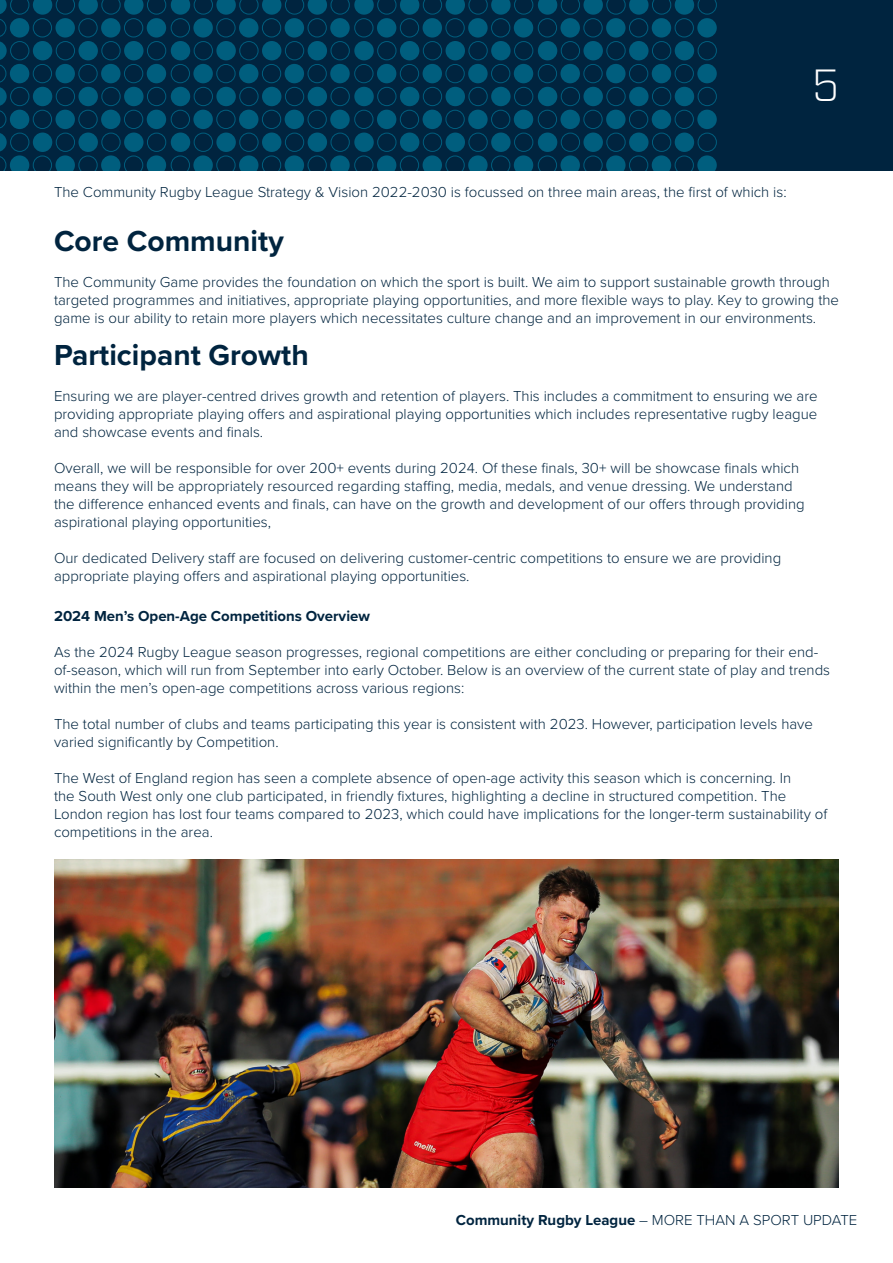
<style>
.page{position:relative;width:893px;height:1263px;background:#fff}
.page>*{position:absolute;margin:0;border:0;box-sizing:border-box;transform-origin:0 0}
.t1{font:300 45px "Industry";color:#fff}
.t2{font:700 30px "Proxima Nova";color:#00243f}
.t3{font:300 15px/18px "Proxima Nova";color:#00243f}
.t4{font:700 15px "Proxima Nova";color:#00243f}
.s1{font-weight:700}
</style>
<div class="page">
<img style="left:54px;top:859px;width:785px;height:329px">
<div style="left:0;top:0;width:893px;height:170px;background:#00243f"></div>
<svg style="left:0;top:0;width:717px;height:171px"></svg>
<p class="t1" style="left:812px;top:59px;width:28px">5</p>
<p class="t3" style="left:54px;top:182px;width:734px">The Community Rugby League Strategy &amp; Vision 2022-2030 is focussed on three main areas, the first of which is:</p>
<p class="t2" style="left:54px;top:219px;width:231px">Core Community</p>
<p class="t3" style="left:54px;top:272px;width:786px">The Community Game provides the foundation on which the sport is built. We aim to support sustainable growth through targeted programmes and initiatives, appropriate playing opportunities, and more flexible ways to play. Key to growing the game is our ability to retain more players which necessitates culture change and an improvement in our environments.</p>
<p class="t2" style="left:54px;top:333px;width:256px">Participant Growth</p>
<p class="t3" style="left:54px;top:386px;width:765px;text-align:justify">Ensuring we are player-centred drives growth and retention of players. This includes a commitment to ensuring we are providing appropriate playing offers and aspirational playing opportunities which includes representative rugby league and showcase events and finals.</p>
<p class="t3" style="left:54px;top:458px;width:752px">Overall, we will be responsible for over 200+ events during 2024. Of these finals, 30+ will be showcase finals which means they will be appropriately resourced regarding staffing, media, medals, and venue dressing. We understand the difference enhanced events and finals, can have on the growth and development of our offers through providing aspirational playing opportunities,</p>
<p class="t3" style="left:54px;top:548px;width:729px">Our dedicated Delivery staff are focused on delivering customer-centric competitions to ensure we are providing appropriate playing offers and aspirational playing opportunities.</p>
<p class="t4" style="left:54px;top:604px;width:317px">2024 Men’s Open-Age Competitions Overview</p>
<p class="t3" style="left:54px;top:642px;width:778px">As the 2024 Rugby League season progresses, regional competitions are either concluding or preparing for their end&shy;of-season, which will run from September into early October. Below is an overview of the current state of play and trends within the men’s open-age competitions across various regions:</p>
<p class="t3" style="left:54px;top:714px;width:760px">The total number of clubs and teams participating this year is consistent with 2023. However, participation levels have varied significantly by Competition.</p>
<p class="t3" style="left:54px;top:768px;width:775px">The West of England region has seen a complete absence of open-age activity this season which is concerning. In<br>the South West only one club participated, in friendly fixtures, highlighting a decline in structured competition. The London region has lost four teams compared to 2023, which could have implications for the longer-term sustainability of competitions in the area.</p>
<p class="t3" style="left:456px;top:1210px;width:403px"><span class="s1">Community Rugby League</span> – MORE THAN A SPORT UPDATE</p>
</div>
